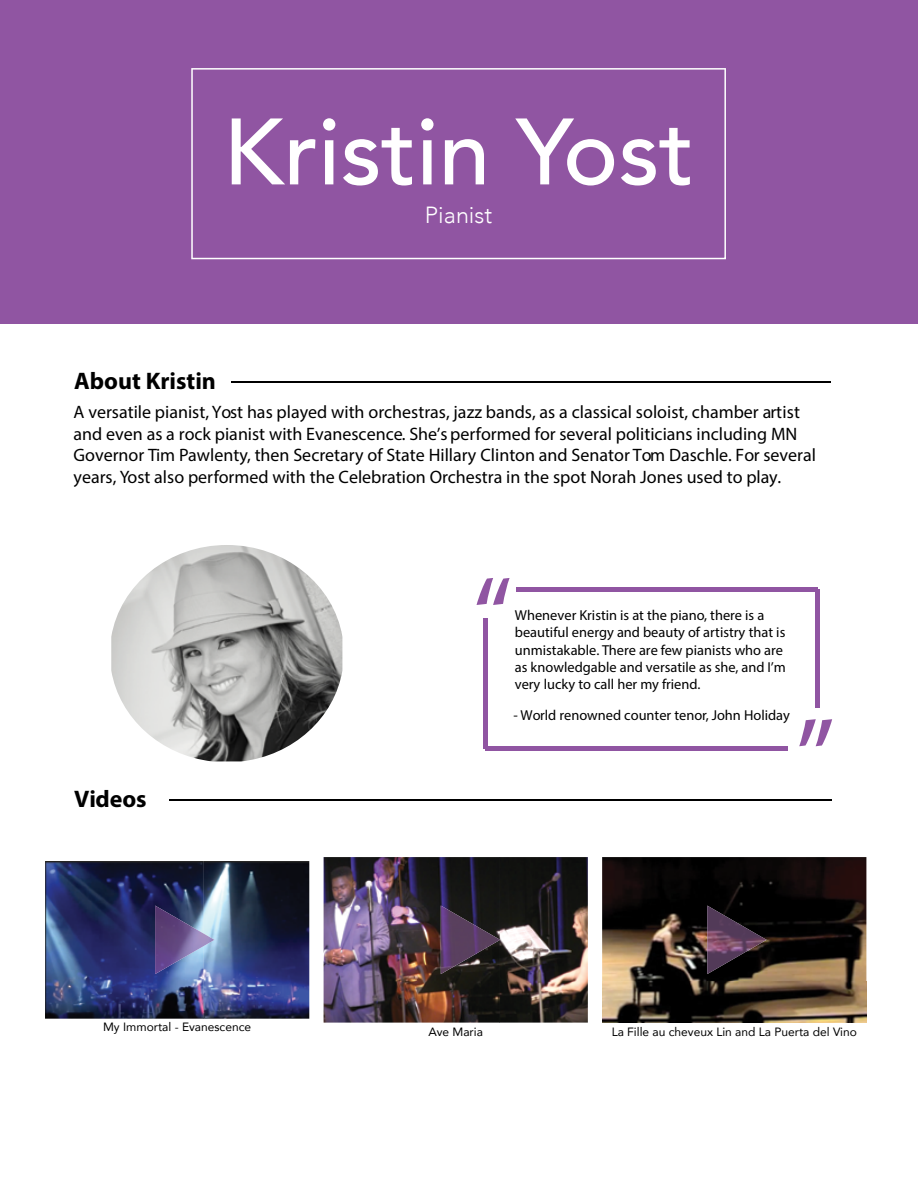
<style>
.page{position:relative;width:918px;height:1188px;background:#fff}
.page>*{position:absolute;margin:0;border:0;box-sizing:border-box;transform-origin:0 0}
.t1{font:110.85px "Myriad Pro";color:#9055a2}
.t2{font:500 93.15px "Avenir";color:#fff}
.t3{font:700 24px "Myriad Pro";color:#000}
.t4{font:300 23.25px "Avenir";color:#fff}
.t5{font:18px/21.6px "Myriad Pro";color:#000}
.t6{font:14.4px/17.2px "Myriad Pro";color:#000}
.t7{font:12px "Avenir";color:#000}
</style>
<div class="page">
<img style="left:111px;top:545px;width:231px;height:216px">
<hr style="left:169px;top:799px;width:662px;height:2px;background:#000">
<hr style="left:232px;top:382px;width:599px;height:1px;background:#000">
<div style="left:0;top:0;width:918px;height:323px;background:#9055a2"></div>
<svg style="left:191px;top:68px;width:535px;height:191px"></svg>
<img style="left:45px;top:861px;width:264px;height:158px">
<img style="left:324px;top:857px;width:264px;height:166px">
<img style="left:602px;top:857px;width:264px;height:166px">
<img style="left:155px;top:906px;width:59px;height:68px">
<img style="left:441px;top:906px;width:59px;height:68px">
<img style="left:707px;top:906px;width:60px;height:68px">
<div style="left:517px;top:587px;width:301px;height:5px;background:#9055a2"></div>
<hr style="left:484px;top:618px;width:4px;height:131px;background:#9055a2">
<div style="left:485px;top:746px;width:303px;height:5px;background:#9055a2"></div>
<hr style="left:816px;top:589px;width:4px;height:119px;background:#9055a2">
<h2 class="t2" style="left:223px;top:71px;width:472px">Kristin Yost</h2>
<h3 class="t3" style="left:74px;top:366px;width:143px">About Kristin</h3>
<p class="t4" style="left:425px;top:201px;width:69px">Pianist</p>
<p class="t5" style="left:74px;top:401px;width:744px">A versatile pianist, Yost has played with orchestras, jazz bands, as a classical soloist, chamber artist and even as a rock pianist with Evanescence. She’s performed for several politicians including MN Governor Tim Pawlenty, then Secretary of State Hillary Clinton and Senator Tom Daschle. For several years, Yost also performed with the Celebration Orchestra in the spot Norah Jones used to play.</p>
<h3 class="t3" style="left:74px;top:783px;width:74px">Videos</h3>
<h1 class="t1" style="left:473px;top:548px;width:41px">“</h1>
<p class="t6" style="left:515px;top:606px;width:273px">Whenever Kristin is at the piano, there is a beautiful energy and beauty of artistry that is unmistakable. There are few pianists who are as knowledgable and versatile as she, and I’m very lucky to call her my friend.</p>
<p class="t6" style="left:514px;top:707px;width:278px">- World renowned counter tenor, John Holiday</p>
<h1 class="t1" style="left:795px;top:690px;width:41px">”</h1>
<p class="t7" style="left:103px;top:1017px;width:150px">My Immortal - Evanescence</p>
<p class="t7" style="left:428px;top:1022px;width:56px">Ave Maria</p>
<p class="t7" style="left:612px;top:1022px;width:247px">La Fille au cheveux Lin and La Puerta del Vino</p>
</div>
